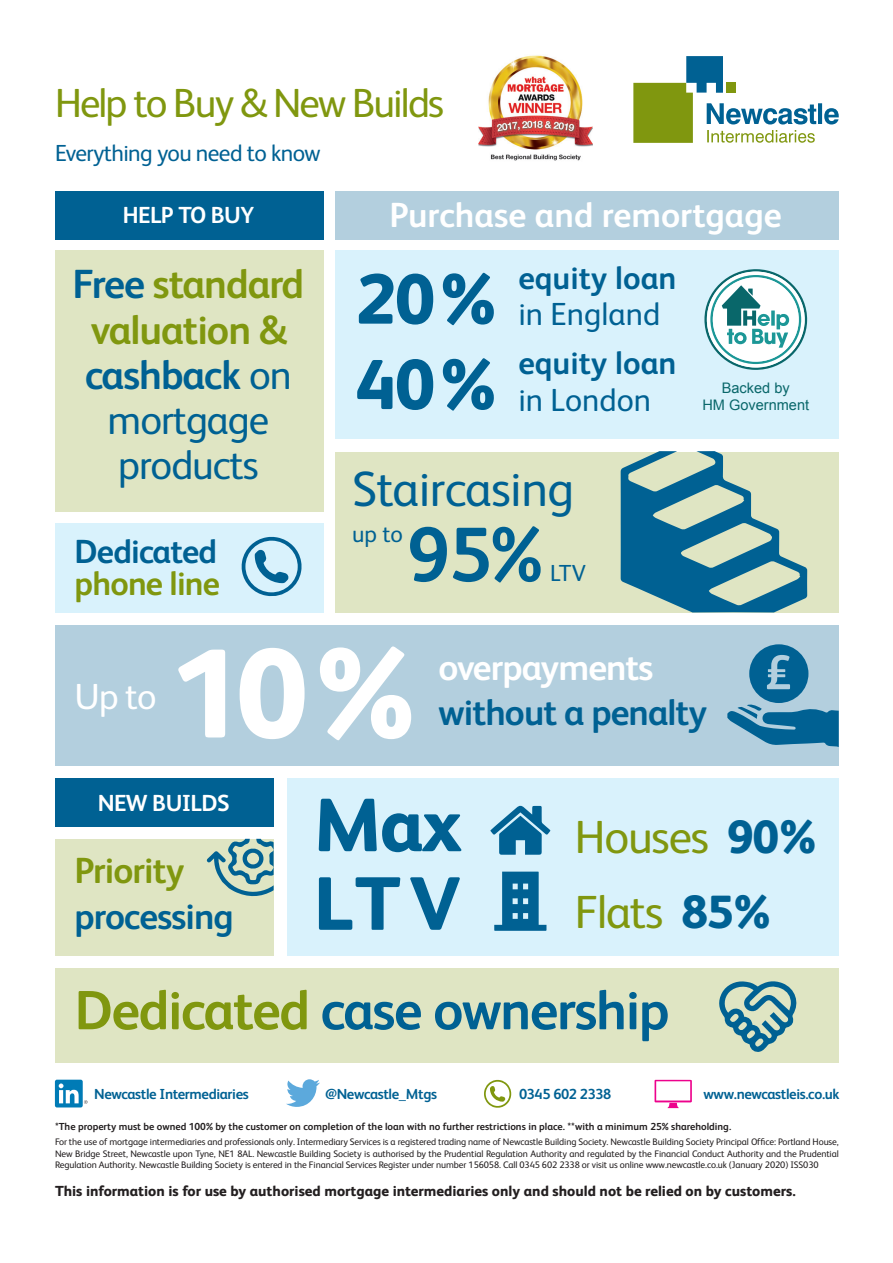
<style>
.page{position:relative;width:893px;height:1263px;background:#fff}
.page>*{position:absolute;margin:0;border:0;box-sizing:border-box;transform-origin:0 0}
.t1{font:800 126.6px "FS Albert";color:#fff}
.t2{font:700 77.1px "FS Albert";color:#006193}
.t3{font:800 75.6px "FS Albert";color:#006193}
.t4{font:800 70.65px "FS Albert";color:#006193}
.t5{font:700 55.35px "FS Albert";letter-spacing:-.025em;color:#006193}
.t6{font:49.5px "FS Albert";letter-spacing:-.01em;color:#006193}
.t7{font:46.5px "FS Albert";letter-spacing:-.025em;color:#80970f}
.t8{font:40.8px/45.2px "FS Albert";letter-spacing:-.025em;color:#006193;text-align:center}
.t9{font:40.8px "FS Albert";letter-spacing:-.045em;color:#80970f}
.t10{font:700 40.8px "FS Albert";letter-spacing:-.025em;color:#80970f}
.t11{font:700 36.45px "FS Albert";letter-spacing:-.025em;color:#006193}
.t12{font:700 36.45px "FS Albert";letter-spacing:-.025em;color:#fff}
.t13{font:700 36.45px "FS Albert";letter-spacing:-.025em;color:#80970f}
.t14{font:36.45px "FS Albert";color:#fff}
.t15{font:700 34.95px "FS Albert";color:#fff}
.t16{font:700 33.45px "FS Albert";letter-spacing:-.025em;color:#006193}
.t17{font:700 33.45px "FS Albert";letter-spacing:-.025em;color:#80970f}
.t18{font:700 31.95px "FS Albert";color:#006193}
.t19{font:31.95px "FS Albert";color:#006193}
.t20{font:23.25px "FS Albert";letter-spacing:-.025em;color:#006193}
.t21{font:700 23.25px "FS Albert";letter-spacing:-.025em;color:#fff}
.t22{font:800 14.55px "FS Albert";color:#231f20}
.t23{font:700 14.55px "FS Albert";letter-spacing:-.025em;color:#006193}
.t24{font:14.55px "Arial";color:#09676a}
.t25{font:700 10.2px "FS Albert";color:#231f20}
.t26{font:9.45px/11.4px "FS Albert";letter-spacing:-.01em;color:#231f20;text-align:justify}
.s1{color:#006193}
.s2{font-weight:700;color:#80970f}
.s3{font-weight:700}
.s4{font-weight:800;color:#006193}
.s5{color:#80970f}
</style>
<div class="page">
<div style="left:55px;top:191px;width:268px;height:48px;background:#006193"></div>
<div style="left:55px;top:778px;width:219px;height:48px;background:#006193"></div>
<div style="left:55px;top:839px;width:219px;height:116px;background:#dfe5c3"></div>
<div style="left:335px;top:191px;width:504px;height:48px;background:#b3cfde"></div>
<div style="left:55px;top:250px;width:268px;height:261px;background:#dfe5c3"></div>
<div style="left:55px;top:524px;width:268px;height:89px;background:#d9f2fc"></div>
<div style="left:335px;top:250px;width:504px;height:189px;background:#d9f2fc"></div>
<div style="left:335px;top:452px;width:504px;height:160px;background:#dfe5c3"></div>
<div style="left:287px;top:778px;width:552px;height:177px;background:#d9f2fc"></div>
<div style="left:55px;top:625px;width:784px;height:141px;background:#b3cfde"></div>
<div style="left:55px;top:968px;width:784px;height:95px;background:#dfe5c3"></div>
<svg style="left:704px;top:269px;width:104px;height:101px"></svg>
<svg style="left:242px;top:537px;width:59px;height:60px"></svg>
<svg style="left:621px;top:451px;width:186px;height:161px"></svg>
<svg style="left:727px;top:644px;width:112px;height:103px"></svg>
<svg style="left:490px;top:805px;width:60px;height:50px"></svg>
<svg style="left:494px;top:872px;width:52px;height:59px"></svg>
<svg style="left:206px;top:839px;width:68px;height:58px"></svg>
<svg style="left:719px;top:981px;width:78px;height:71px"></svg>
<div style="left:55px;top:1080px;width:28px;height:27px;background:#007bb6;border-radius:2px"></div>
<svg style="left:59px;top:1083px;width:29px;height:21px"></svg>
<svg style="left:286px;top:1079px;width:34px;height:28px"></svg>
<svg style="left:484px;top:1080px;width:27px;height:28px"></svg>
<svg style="left:655px;top:1080px;width:37px;height:28px"></svg>
<svg style="left:633px;top:56px;width:206px;height:87px"></svg>
<div style="left:726px;top:82px;width:10px;height:11px;background:#80970f"></div>
<img style="left:479px;top:55px;width:114px;height:106px">
<p class="t9" style="left:55px;top:76px;width:391px">Help to Buy &amp; New Builds</p>
<p class="t20" style="left:55px;top:138px;width:267px">Everything you need to know</p>
<p class="t21" style="left:123px;top:199px;width:133px">HELP TO BUY</p>
<p class="t10" style="left:72px;top:257px;width:233px"><span class="s1">Free</span> standard</p>
<p class="t8" style="left:85px;top:305px;width:208px"><span class="s2">valuation &amp; </span><span class="s3">cashback</span> on mortgage products</p>
<p class="t16" style="left:75px;top:529px;width:144px">Dedicated</p>
<p class="t17" style="left:75px;top:561px;width:147px">phone line</p>
<p class="t15" style="left:390px;top:191px;width:394px">Purchase and remortgage</p>
<p class="t4" style="left:356px;top:248px;width:149px">20%</p>
<p class="t4" style="left:356px;top:334px;width:149px">40%</p>
<p class="t18" style="left:518px;top:256px;width:160px">equity loan</p>
<p class="t19" style="left:518px;top:293px;width:143px">in England</p>
<p class="t18" style="left:518px;top:341px;width:160px">equity loan</p>
<p class="t19" style="left:518px;top:378px;width:134px">in London</p>
<p class="t6" style="left:352px;top:456px;width:224px">Staircasing</p>
<p class="t2" style="left:407px;top:502px;width:138px">95%</p>
<p class="t20" style="left:352px;top:519px;width:52px">up to</p>
<p class="t20" style="left:550px;top:558px;width:37px">LTV</p>
<p class="t24" style="left:722px;top:378px;width:69px">Backed by</p>
<p class="t24" style="left:702px;top:395px;width:108px">HM Government</p>
<p class="t14" style="left:75px;top:673px;width:83px">Up to</p>
<p class="t1" style="left:168px;top:602px;width:262px">10%</p>
<p class="t12" style="left:439px;top:642px;width:216px">overpayments</p>
<p class="t11" style="left:439px;top:688px;width:270px">without a penalty</p>
<p class="t21" style="left:98px;top:787px;width:133px">NEW BUILDS</p>
<p class="t13" style="left:75px;top:845px;width:111px">Priority</p>
<p class="t11" style="left:75px;top:892px;width:161px">processing</p>
<p class="t3" style="left:314px;top:770px;width:150px">Max</p>
<p class="t3" style="left:314px;top:849px;width:149px">LTV</p>
<p class="t7" style="left:575px;top:806px;width:248px">Houses <span class="s4">90%</span></p>
<p class="t7" style="left:575px;top:882px;width:202px">Flats <span class="s4">85%</span></p>
<p class="t5" style="left:75px;top:973px;width:596px"><span class="s5">Dedicated</span> case ownership</p>
<p class="t23" style="left:94px;top:1084px;width:156px">Newcastle Intermediaries</p>
<p class="t23" style="left:325px;top:1084px;width:114px">@Newcastle_Mtgs</p>
<p class="t23" style="left:519px;top:1084px;width:94px">0345 602 2338</p>
<p class="t23" style="left:703px;top:1084px;width:138px">www.newcastleis.co.uk</p>
<p class="t25" style="left:55px;top:1119px;width:678px">*The property must be owned 100% by the customer on completion of the loan with no further restrictions in place. **with a minimum 25% shareholding.</p>
<p class="t26" style="left:55px;top:1136px;width:785px">For the use of mortgage intermediaries and professionals only. Intermediary Services is a registered trading name of Newcastle Building Society. Newcastle Building Society Principal Office: Portland House, New Bridge Street, Newcastle upon Tyne, NE1 8AL. Newcastle Building Society is authorised by the Prudential Regulation Authority and regulated by the Financial Conduct Authority and the Prudential Regulation Authority. Newcastle Building Society is entered in the Financial Services Register under number 156058. Call 0345 602 2338 or visit us online www.newcastle.co.uk (January 2020) ISS030</p>
<p class="t22" style="left:55px;top:1180px;width:742px">This information is for use by authorised mortgage intermediaries only and should not be relied on by customers.</p>
</div>
